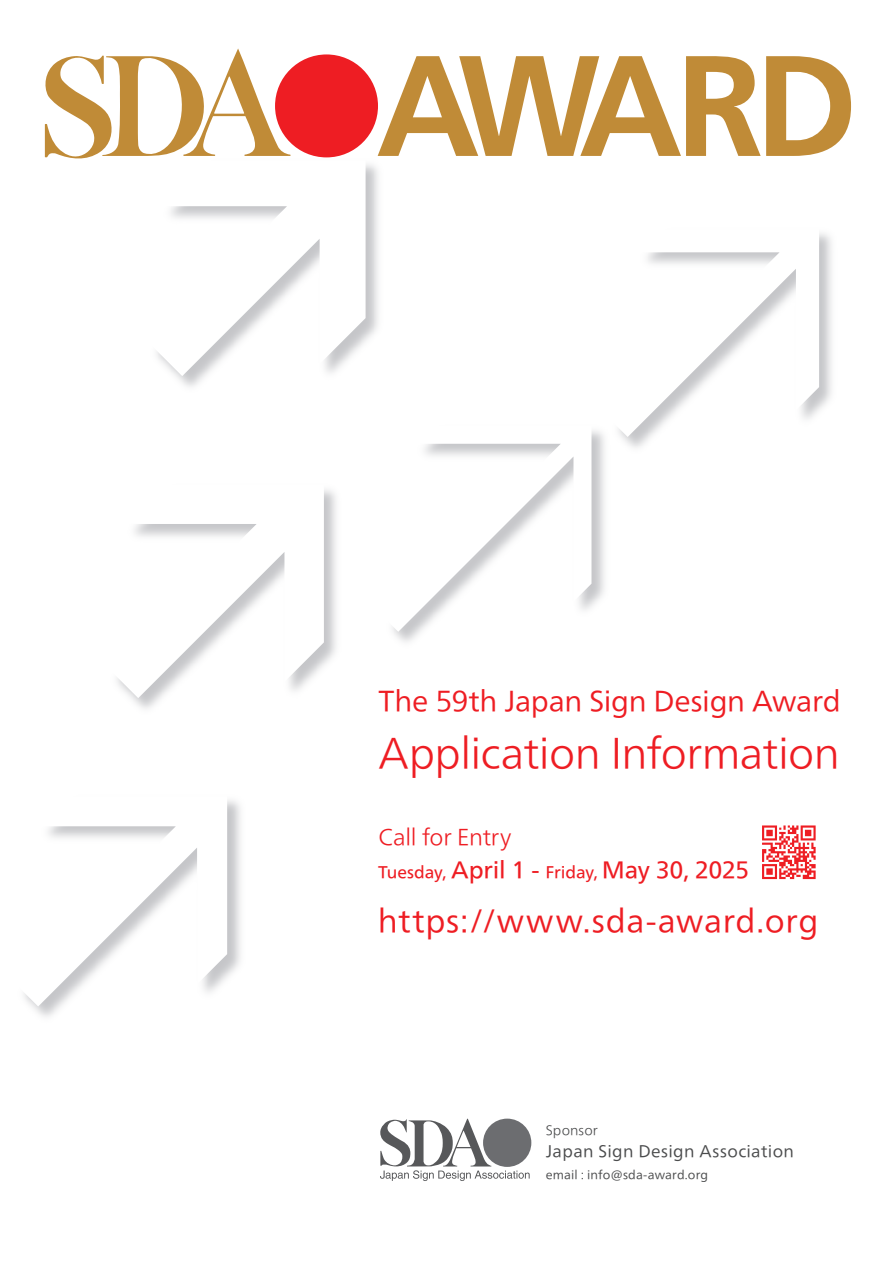
<style>
.page{position:relative;width:893px;height:1263px;background:#fff}
.page>*{position:absolute;margin:0;border:0;box-sizing:border-box;transform-origin:0 0}
.t1{font:300 40.8px "Tazugane Gothic Std N";letter-spacing:-.015em;color:#ee1d23}
.t2{font:30.6px "Tazugane Gothic Std N";letter-spacing:.02em;color:#ee1d23}
.t3{font:27.45px "Tazugane Gothic Std N";letter-spacing:-.015em;color:#ee1d23}
.t4{font:22.5px "Tazugane Gothic Std N";letter-spacing:-.015em;color:#ee1d23}
.t5{font:300 21.9px "Tazugane Gothic Std N";letter-spacing:-.015em;color:#ee1d23}
.t6{font:16.05px "Tazugane Gothic Std N";letter-spacing:.02em;color:#4b4c4d}
.t7{font:16.05px "Tazugane Gothic Std N";letter-spacing:-.005em;color:#ee1d23}
.t8{font:300 13.2px "Tazugane Gothic Std N";letter-spacing:.005em;color:#4b4c4d}
.t9{font:11.7px "Tazugane Gothic Std N";letter-spacing:.01em;color:#4b4c4d}
.s1{font-size:16.05px}
</style>
<div class="page">
<svg style="left:114px;top:495px;width:210px;height:203px"></svg>
<img style="left:32px;top:800px;width:209px;height:217px">
<svg style="left:24px;top:800px;width:203px;height:206px"></svg>
<svg style="left:615px;top:252px;width:204px;height:185px"></svg>
<img style="left:394px;top:430px;width:214px;height:212px">
<svg style="left:392px;top:430px;width:199px;height:202px"></svg>
<img style="left:176px;top:156px;width:202px;height:231px">
<svg style="left:156px;top:160px;width:210px;height:216px"></svg>
<svg style="left:380px;top:1118px;width:150px;height:63px"></svg>
<svg style="left:44px;top:48px;width:247px;height:113px"></svg>
<div style="left:275px;top:54px;width:103px;height:103px;background:#ee1d23;border-radius:50%"></div>
<svg style="left:378px;top:56px;width:473px;height:100px"></svg>
<svg style="left:762px;top:825px;width:54px;height:54px"></svg>
<p class="t3" style="left:379px;top:682px;width:464px">The 59th Japan Sign Design Award</p>
<h1 class="t1" style="left:378px;top:725px;width:463px">Application Information</h1>
<p class="t5" style="left:379px;top:822px;width:134px">Call for Entry</p>
<p class="t7" style="left:378px;top:860px;width:69px">Tuesday,</p>
<p class="t4" style="left:451px;top:853px;width:300px">April 1 - <span class="s1">Friday,</span> May 30, 2025</p>
<p class="t2" style="left:378px;top:899px;width:442px">https://www.sda-award.org</p>
<p class="t8" style="left:546px;top:1121px;width:53px">Sponsor</p>
<p class="t6" style="left:546px;top:1140px;width:250px">Japan Sign Design Association</p>
<p class="t9" style="left:546px;top:1167px;width:164px">email : info@sda-award.org</p>
</div>
